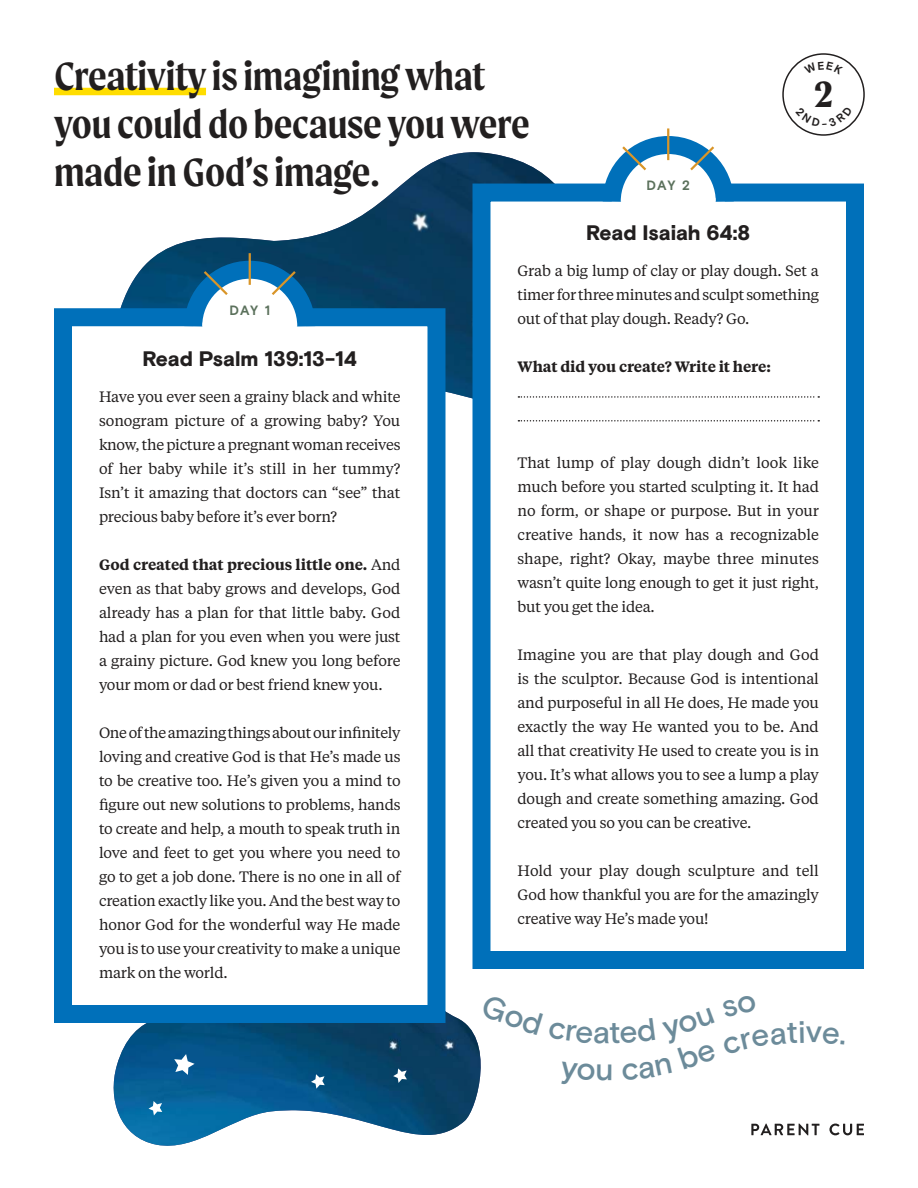
<style>
.page{position:relative;width:918px;height:1188px;background:#fff}
.page>*{position:absolute;margin:0;border:0;box-sizing:border-box;transform-origin:0 0}
.t1{font:600 42px/48px "Moret";letter-spacing:-.005em;color:#221f1f}
.t2{font:700 39px "Moret";color:#221f1f}
.t3{font:900 21px "Basis Grotesque";letter-spacing:-.005em;color:#221f1f}
.t4{font:15px/24px "Tiempos Text";letter-spacing:-.015em;color:#221f1f;text-align:justify}
.t5{font:600 15px "Tiempos Text";letter-spacing:-.005em;color:#221f1f}
.t6{font:700 13.5px "Basis Grotesque";letter-spacing:.07em;color:#5b715c}
.s1{font-weight:600}
</style>
<div class="page">
<img style="left:120px;top:152px;width:474px;height:292px">
<img style="left:113px;top:954px;width:368px;height:192px">
<svg style="left:174px;top:1054px;width:21px;height:21px"></svg>
<svg style="left:393px;top:1068px;width:14px;height:15px"></svg>
<svg style="left:149px;top:1101px;width:13px;height:14px"></svg>
<svg style="left:311px;top:1074px;width:14px;height:15px"></svg>
<div style="left:63px;top:317px;width:374px;height:697px;background:#fff"></div>
<div style="left:54px;top:308px;width:392px;height:715px;border:18px solid #0070ba"></div>
<div style="left:482px;top:193px;width:373px;height:767px;background:#fff"></div>
<div style="left:473px;top:184px;width:391px;height:785px;border:18px solid #0070ba"></div>
<svg style="left:518px;top:396px;width:301px;height:2px"></svg>
<svg style="left:518px;top:420px;width:301px;height:2px"></svg>
<svg style="left:594px;top:128px;width:149px;height:75px"></svg>
<svg style="left:175px;top:252px;width:149px;height:75px"></svg>
<div style="left:782px;top:53px;width:83px;height:83px;border:2px solid #221f1f;border-radius:50%"></div>
<div style="left:54px;top:88px;width:152px;height:7px;background:#fd0"></div>
<svg style="left:751px;top:1124px;width:68px;height:11px"></svg>
<svg style="left:829px;top:1124px;width:35px;height:11px"></svg>
<svg style="left:795px;top:121px;width:58px;height:6px"></svg>
<h1 class="t1" style="left:54px;top:55px;width:477px">Creativity is imagining what you could do because you were made in God’s image.</h1>
<p class="t6" style="left:647px;top:180px;width:45px">DAY 2</p>
<h2 class="t2" style="left:814px;top:71px;width:20px">2</h2>
<p class="t6" style="left:229px;top:305px;width:42px">DAY 1</p>
<h3 class="t3" style="left:143px;top:351px;width:216px">Read Psalm 139:13-14</h3>
<p class="t4" style="left:99px;top:386px;width:303px">Have you ever seen a grainy black and white sonogram picture of a growing baby? You know, the picture a pregnant woman receives of her baby while it’s still in her tummy?<br>Isn’t it amazing that doctors can “see” that precious baby before it’s ever born?</p>
<p class="t4" style="left:99px;top:554px;width:303px"><span class="s1">God created that precious little one.</span> And even as that baby grows and develops, God already has a plan for that little baby. God had a plan for you even when you were just a grainy picture. God knew you long before your mom or dad or best friend knew you.</p>
<p class="t4" style="left:99px;top:722px;width:303px">One of the amazing things about our infinitely loving and creative God is that He’s made us to be creative too. He’s given you a mind to figure out new solutions to problems, hands to create and help, a mouth to speak truth in love and feet to get you where you need to go to get a job done. There is no one in all of creation exactly like you. And the best way to honor God for the wonderful way He made you is to use your creativity to make a unique mark on the world.</p>
<h3 class="t3" style="left:586px;top:225px;width:166px">Read Isaiah 64:8</h3>
<p class="t4" style="left:517px;top:260px;width:303px">Grab a big lump of clay or play dough. Set a timer for three minutes and sculpt something out of that play dough. Ready? Go.</p>
<p class="t5" style="left:517px;top:360px;width:255px">What did you create? Write it here:</p>
<p class="t4" style="left:517px;top:452px;width:303px">That lump of play dough didn’t look like much before you started sculpting it. It had no form, or shape or purpose. But in your creative hands, it now has a recognizable shape, right? Okay, maybe three minutes wasn’t quite long enough to get it just right, but you get the idea.</p>
<p class="t4" style="left:517px;top:644px;width:303px">Imagine you are that play dough and God is the sculptor. Because God is intentional and purposeful in all He does, He made you exactly the way He wanted you to be. And all that creativity He used to create you is in you. It’s what allows you to see a lump a play dough and create something amazing. God created you so you can be creative.</p>
<p class="t4" style="left:517px;top:860px;width:303px">Hold your play dough sculpture and tell God how thankful you are for the amazingly creative way He’s made you!</p>
</div>
